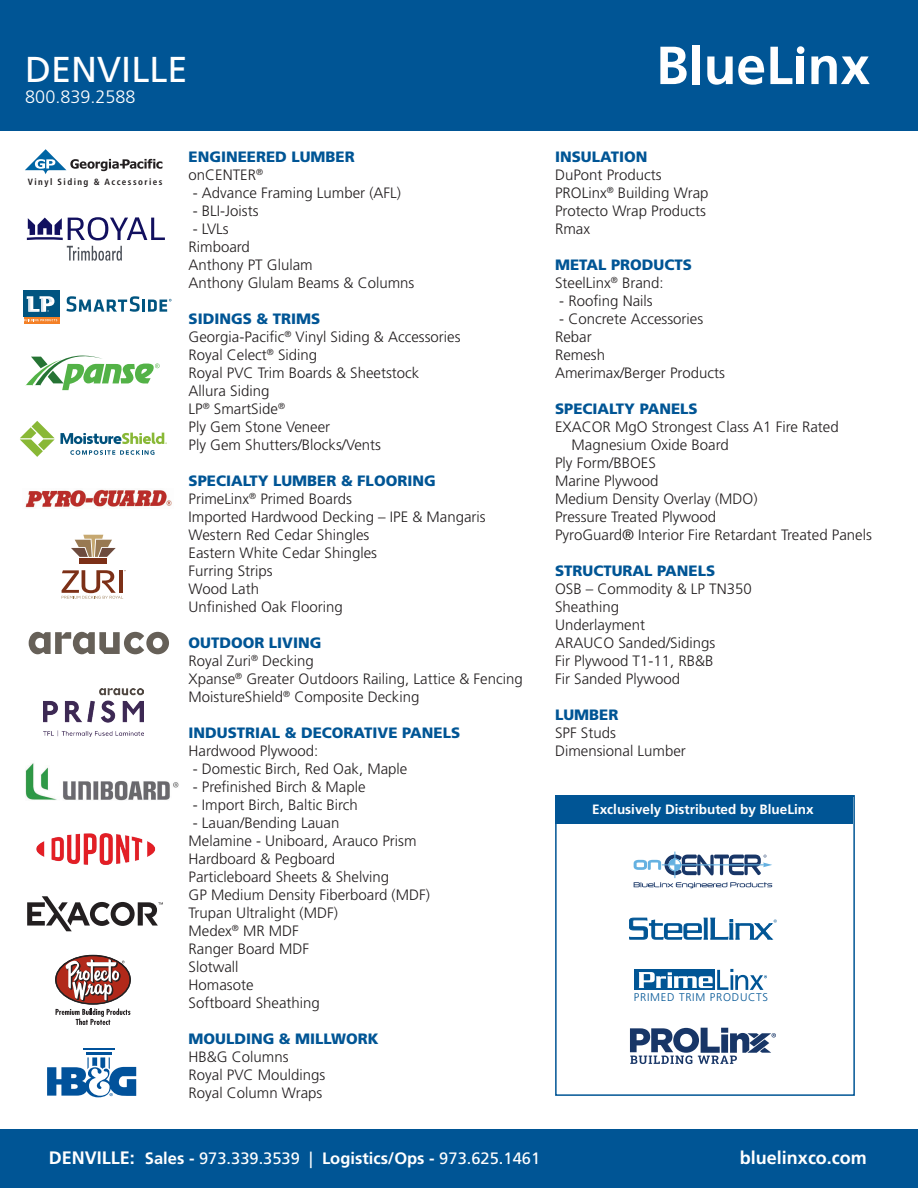
<style>
.page{position:relative;width:918px;height:1188px;background:#fff}
.page>*{position:absolute;margin:0;border:0;box-sizing:border-box;transform-origin:0 0}
.t1{font:36px "Frutiger LT Std";color:#fff}
.t2{font:700 18px "Frutiger LT Std";color:#fff}
.t3{font:300 18px "Frutiger LT Std";color:#fff}
.t4{font:16.5px "Frutiger LT Std";color:#fff}
.t5{font:300 15px/18px "Frutiger LT Std";color:#231f20}
.t6{font:900 15px/18px "Frutiger LT Std";color:#005595}
.t7{font:700 13.5px "Frutiger LT Std";color:#fff}
.t8{font:300 11.1px "Frutiger LT Std";letter-spacing:.065em;color:#005595}
.t9{font:700 condensed 9px "Frutiger LT Std";letter-spacing:.16em;color:#231f20}
.s1{font-weight:300;color:#231f20}
.s2{font-weight:900;color:#005595}
.s3{font-weight:700;font-size:18px}
.s4{font-weight:700}
</style>
<div class="page">
<div style="left:0;top:0;width:918px;height:131px;background:#005595"></div>
<svg style="left:660px;top:47px;width:27px;height:37px"></svg>
<div style="left:693px;top:45px;width:7px;height:39px;background:#fff"></div>
<svg style="left:707px;top:56px;width:57px;height:29px"></svg>
<svg style="left:811px;top:56px;width:59px;height:28px"></svg>
<svg style="left:770px;top:46px;width:35px;height:38px"></svg>
<svg style="left:25px;top:149px;width:137px;height:25px"></svg>
<svg style="left:27px;top:217px;width:138px;height:23px"></svg>
<svg style="left:67px;top:246px;width:55px;height:15px"></svg>
<svg style="left:24px;top:317px;width:35px;height:6px"></svg>
<svg style="left:24px;top:319px;width:33px;height:2px"></svg>
<div style="left:24px;top:290px;width:35px;height:27px;background:#005480"></div>
<svg style="left:27px;top:296px;width:27px;height:16px"></svg>
<svg style="left:66px;top:296px;width:106px;height:16px"></svg>
<svg style="left:71px;top:535px;width:45px;height:22px"></svg>
<div style="left:80px;top:558px;width:27px;height:5px;background:#7c3017"></div>
<svg style="left:62px;top:570px;width:64px;height:29px"></svg>
<svg style="left:26px;top:356px;width:134px;height:34px"></svg>
<img style="left:26px;top:763px;width:153px;height:38px">
<img style="left:36px;top:833px;width:120px;height:32px">
<hr style="left:86px;top:1053px;width:26px;height:2px;background:#01529b">
<hr style="left:83px;top:1049px;width:32px;height:1px;background:#01529b">
<svg style="left:47px;top:1057px;width:89px;height:40px"></svg>
<svg style="left:56px;top:955px;width:74px;height:49px"></svg>
<svg style="left:66px;top:959px;width:59px;height:42px"></svg>
<div style="left:55px;top:955px;width:76px;height:50px;border:1px solid #231f20;border-radius:50%"></div>
<svg style="left:56px;top:1009px;width:74px;height:16px"></svg>
<img style="left:43px;top:688px;width:101px;height:49px">
<svg style="left:27px;top:896px;width:136px;height:35px"></svg>
<div style="left:555px;top:795px;width:300px;height:301px;border:2px solid #005595"></div>
<svg style="left:634px;top:851px;width:138px;height:37px"></svg>
<div style="left:634px;top:970px;width:81px;height:20px;background:#005595"></div>
<svg style="left:639px;top:969px;width:128px;height:21px"></svg>
<svg style="left:629px;top:918px;width:148px;height:21px"></svg>
<div style="left:556px;top:796px;width:297px;height:28px;background:#005595"></div>
<svg style="left:630px;top:1028px;width:146px;height:36px"></svg>
<svg style="left:29px;top:632px;width:140px;height:22px"></svg>
<svg style="left:20px;top:421px;width:147px;height:36px"></svg>
<img style="left:25px;top:489px;width:147px;height:19px">
<div style="left:0;top:1130px;width:918px;height:58px;background:#005595"></div>
<h1 class="t1" style="left:25px;top:48px;width:164px">DENVILLE</h1>
<p class="t3" style="left:25px;top:87px;width:112px">800.839.2588</p>
<p class="t9" style="left:28px;top:177px;width:136px">Vinyl Siding &amp; Accessories</p>
<p class="t6" style="left:189px;top:148px;width:168px">ENGINEERED LUMBER <span class="s1">onCENTER</span><sup>®</sup></p>
<p class="t5" style="left:193px;top:184px;width:210px">- Advance Framing Lumber (AFL)</p>
<p class="t5" style="left:193px;top:202px;width:67px">- BLI-Joists</p>
<p class="t5" style="left:189px;top:220px;width:227px">- LVLs<br>Rimboard<br>Anthony PT Glulam<br>Anthony Glulam Beams &amp; Columns</p>
<p class="t5" style="left:189px;top:310px;width:274px"><span class="s2">SIDINGS &amp; TRIMS<br></span>Georgia-Pacific<sup>®</sup> Vinyl Siding &amp; Accessories<br>Royal Celect<sup>®</sup> Siding<br>Royal PVC Trim Boards &amp; Sheetstock<br>Allura Siding<br>LP<sup>®</sup> SmartSide<sup>®<br></sup>Ply Gem Stone Veneer<br>Ply Gem Shutters/Blocks/Vents</p>
<p class="t5" style="left:189px;top:472px;width:299px"><span class="s2">SPECIALTY LUMBER &amp; FLOORING<br></span>PrimeLinx<sup>®</sup> Primed Boards<br>Imported Hardwood Decking – IPE &amp; Mangaris<br>Western Red Cedar Shingles<br>Eastern White Cedar Shingles<br>Furring Strips<br>Wood Lath<br>Unfinished Oak Flooring</p>
<p class="t5" style="left:189px;top:634px;width:336px"><span class="s2">OUTDOOR LIVING<br></span>Royal Zuri<sup>®</sup> Decking<br>Xpanse<sup>®</sup> Greater Outdoors Railing, Lattice &amp; Fencing<br>MoistureShield<sup>®</sup> Composite Decking</p>
<p class="t6" style="left:189px;top:724px;width:273px">INDUSTRIAL &amp; DECORATIVE PANELS</p>
<p class="t5" style="left:189px;top:742px;width:131px">Hardwood Plywood:</p>
<p class="t5" style="left:193px;top:760px;width:216px">- Domestic Birch, Red Oak, Maple</p>
<p class="t5" style="left:193px;top:778px;width:174px">- Prefinished Birch &amp; Maple</p>
<p class="t5" style="left:193px;top:796px;width:167px">- Import Birch, Baltic Birch</p>
<p class="t5" style="left:189px;top:814px;width:243px">- Lauan/Bending Lauan<br>Melamine - Uniboard, Arauco Prism<br>Hardboard &amp; Pegboard<br>Particleboard Sheets &amp; Shelving<br>GP Medium Density Fiberboard (MDF)<br>Trupan Ultralight (MDF)<br>Medex<sup>®</sup> MR MDF<br>Ranger Board MDF<br>Slotwall<br>Homasote<br>Softboard Sheathing</p>
<p class="t6" style="left:189px;top:1030px;width:192px">MOULDING &amp; MILLWORK</p>
<p class="t5" style="left:189px;top:1048px;width:138px">HB&amp;G Columns<br>Royal PVC Mouldings<br>Royal Column Wraps</p>
<p class="t6" style="left:555px;top:148px;width:94px">INSULATION</p>
<p class="t5" style="left:555px;top:166px;width:155px">DuPont Products<br>PROLinx<sup>®</sup> Building Wrap<br>Protecto Wrap Products<br>Rmax</p>
<p class="t5" style="left:555px;top:256px;width:138px"><span class="s2">METAL PRODUCTS<br></span>SteelLinx<sup>®</sup> Brand:</p>
<p class="t5" style="left:559px;top:292px;width:95px">- Roofing Nails</p>
<p class="t5" style="left:555px;top:310px;width:171px">- Concrete Accessories<br>Rebar<br>Remesh<br>Amerimax/Berger Products</p>
<p class="t6" style="left:555px;top:400px;width:144px">SPECIALTY PANELS</p>
<p class="t5" style="left:555px;top:418px;width:285px">EXACOR MgO Strongest Class A1 Fire Rated</p>
<p class="t5" style="left:572px;top:436px;width:159px">Magnesium Oxide Board</p>
<p class="t5" style="left:555px;top:454px;width:102px">Ply Form/BBOES</p>
<p class="t5" style="left:555px;top:472px;width:105px">Marine Plywood</p>
<p class="t5" style="left:555px;top:490px;width:204px">Medium Density Overlay (MDO)</p>
<p class="t5" style="left:555px;top:508px;width:163px">Pressure Treated Plywood</p>
<p class="t5" style="left:555px;top:526px;width:318px">PyroGuard® Interior Fire Retardant Treated Panels</p>
<p class="t6" style="left:555px;top:562px;width:162px">STRUCTURAL PANELS</p>
<p class="t5" style="left:555px;top:580px;width:198px">OSB – Commodity &amp; LP TN350<br>Sheathing<br>Underlayment<br>ARAUCO Sanded/Sidings<br>Fir Plywood T1-11, RB&amp;B<br>Fir Sanded Plywood</p>
<p class="t6" style="left:555px;top:706px;width:65px">LUMBER</p>
<p class="t5" style="left:555px;top:724px;width:132px">SPF Studs<br>Dimensional Lumber</p>
<p class="t7" style="left:592px;top:801px;width:223px">Exclusively Distributed by BlueLinx</p>
<p class="t8" style="left:634px;top:991px;width:136px">PRIMED TRIM PRODUCTS</p>
<p class="t4" style="left:49px;top:1148px;width:493px"><span class="s3">DENVILLE:</span> <span class="s4">Sales -</span> 973.339.3539 | <span class="s4">Logistics/Ops -</span> 973.625.1461</p>
<p class="t2" style="left:740px;top:1147px;width:129px">bluelinxco.com</p>
</div>
